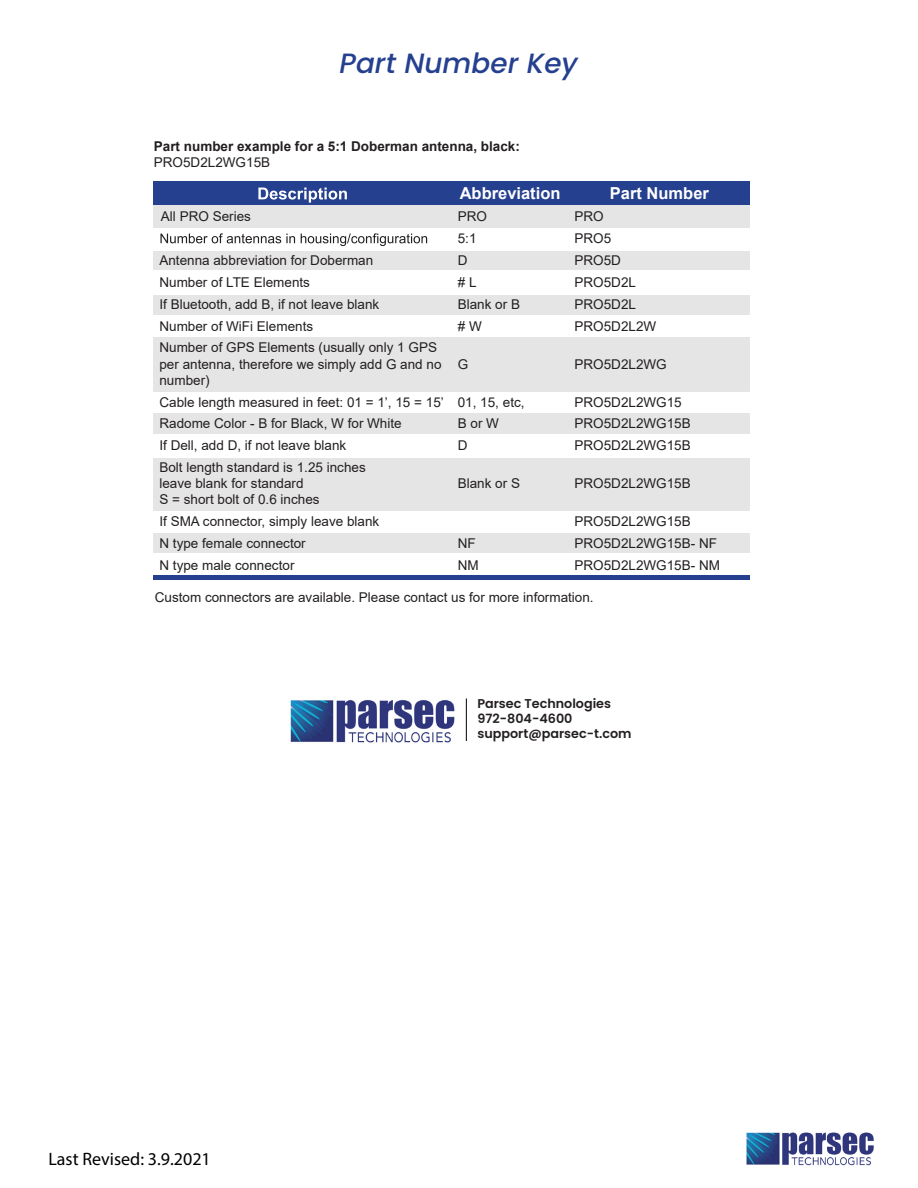
<style>
.page{position:relative;width:918px;height:1188px;background:#fff}
.page>*{position:absolute;margin:0;border:0;box-sizing:border-box;transform-origin:0 0}
.t1{font:italic 500 27.9px "Poppins";color:#25408f}
.t2{font:18px "Myriad Pro";color:#000}
.t3{font:700 16.5px "Arial";color:#fff}
.t4{font:13.5px/16.2px "Arial";color:#231f20}
.t5{font:700 13.5px "Arial";color:#231f20}
.t6{font:600 12.75px "Poppins";color:#231f20}
</style>
<div class="page">
<div style="left:153px;top:181px;width:597px;height:24px;background:#25408f"></div>
<div style="left:153px;top:575px;width:597px;height:5px;background:#25408f"></div>
<div style="left:153px;top:205px;width:597px;height:22px;background:#e5e5e5"></div>
<div style="left:153px;top:251px;width:597px;height:18px;background:#e5e5e5"></div>
<div style="left:153px;top:295px;width:597px;height:19px;background:#e5e5e5"></div>
<div style="left:153px;top:337px;width:597px;height:55px;background:#e5e5e5"></div>
<div style="left:153px;top:413px;width:597px;height:21px;background:#e5e5e5"></div>
<div style="left:153px;top:458px;width:597px;height:52px;background:#e5e5e5"></div>
<div style="left:153px;top:534px;width:597px;height:19px;background:#e5e5e5"></div>
<svg style="left:258px;top:188px;width:89px;height:15px"></svg>
<svg style="left:160px;top:233px;width:267px;height:13px"></svg>
<img style="left:746px;top:1132px;width:128px;height:34px">
<img style="left:290px;top:700px;width:165px;height:43px">
<hr style="left:466px;top:698px;width:1px;height:43px;background:#000">
<h1 class="t1" style="left:340px;top:47px;width:240px">Part Number Key</h1>
<p class="t5" style="left:154px;top:137px;width:368px">Part number example for a 5:1 Doberman antenna, black:</p>
<p class="t4" style="left:154px;top:155px;width:118px">PRO5D2L2WG15B</p>
<p class="t3" style="left:460px;top:182px;width:102px">Abbreviation</p>
<p class="t3" style="left:610px;top:182px;width:101px">Part Number</p>
<p class="t4" style="left:161px;top:208px;width:92px">All PRO Series</p>
<p class="t4" style="left:458px;top:208px;width:31px">PRO</p>
<p class="t4" style="left:574px;top:208px;width:31px">PRO</p>
<p class="t4" style="left:458px;top:230px;width:20px">5:1</p>
<p class="t4" style="left:574px;top:230px;width:38px">PRO5</p>
<p class="t4" style="left:159px;top:252px;width:215px">Antenna abbreviation for Doberman</p>
<p class="t4" style="left:458px;top:252px;width:11px">D</p>
<p class="t4" style="left:574px;top:252px;width:48px">PRO5D</p>
<p class="t4" style="left:159px;top:274px;width:152px">Number of LTE Elements</p>
<p class="t4" style="left:458px;top:274px;width:20px"># L</p>
<p class="t4" style="left:574px;top:274px;width:63px">PRO5D2L</p>
<p class="t4" style="left:159px;top:296px;width:221px">If Bluetooth, add B, if not leave blank</p>
<p class="t4" style="left:458px;top:296px;width:64px">Blank or B</p>
<p class="t4" style="left:574px;top:296px;width:63px">PRO5D2L</p>
<p class="t4" style="left:159px;top:318px;width:155px">Number of WiFi Elements</p>
<p class="t4" style="left:458px;top:318px;width:26px"># W</p>
<p class="t4" style="left:574px;top:318px;width:83px">PRO5D2L2W</p>
<p class="t4" style="left:159px;top:339px;width:284px">Number of GPS Elements (usually only 1 GPS per antenna, therefore we simply add G and no number)</p>
<p class="t4" style="left:458px;top:356px;width:12px">G</p>
<p class="t4" style="left:574px;top:356px;width:94px">PRO5D2L2WG</p>
<p class="t4" style="left:159px;top:394px;width:367px">Cable length measured in feet: 01 = 1’, 15 = 15’ 01, 15, etc,</p>
<p class="t4" style="left:574px;top:394px;width:109px">PRO5D2L2WG15</p>
<p class="t4" style="left:159px;top:416px;width:244px">Radome Color - B for Black, W for White</p>
<p class="t4" style="left:458px;top:416px;width:43px">B or W</p>
<p class="t4" style="left:574px;top:416px;width:118px">PRO5D2L2WG15B</p>
<p class="t4" style="left:159px;top:437px;width:188px">If Dell, add D, if not leave blank</p>
<p class="t4" style="left:458px;top:437px;width:11px">D</p>
<p class="t4" style="left:574px;top:437px;width:118px">PRO5D2L2WG15B</p>
<p class="t4" style="left:159px;top:459px;width:208px">Bolt length standard is 1.25 inches leave blank for standard<br>S = short bolt of 0.6 inches</p>
<p class="t4" style="left:458px;top:475px;width:64px">Blank or S</p>
<p class="t4" style="left:574px;top:475px;width:118px">PRO5D2L2WG15B</p>
<p class="t4" style="left:159px;top:513px;width:221px">If SMA connector, simply leave blank</p>
<p class="t4" style="left:574px;top:513px;width:118px">PRO5D2L2WG15B</p>
<p class="t4" style="left:159px;top:535px;width:148px">N type female connector</p>
<p class="t4" style="left:458px;top:535px;width:19px">NF</p>
<p class="t4" style="left:574px;top:535px;width:144px">PRO5D2L2WG15B- NF</p>
<p class="t4" style="left:159px;top:557px;width:137px">N type male connector</p>
<p class="t4" style="left:458px;top:557px;width:22px">NM</p>
<p class="t4" style="left:574px;top:557px;width:147px">PRO5D2L2WG15B- NM</p>
<p class="t4" style="left:155px;top:589px;width:440px">Custom connectors are available. Please contact us for more information.</p>
<h2 class="t2" style="left:48px;top:1148px;width:164px">Last Revised: 3.9.2021</h2>
<p class="t6" style="left:477px;top:696px;width:135px">Parsec Technologies</p>
<p class="t6" style="left:477px;top:726px;width:156px">support@parsec-t.com</p>
<p class="t6" style="left:477px;top:711px;width:97px">972-804-4600</p>
</div>
